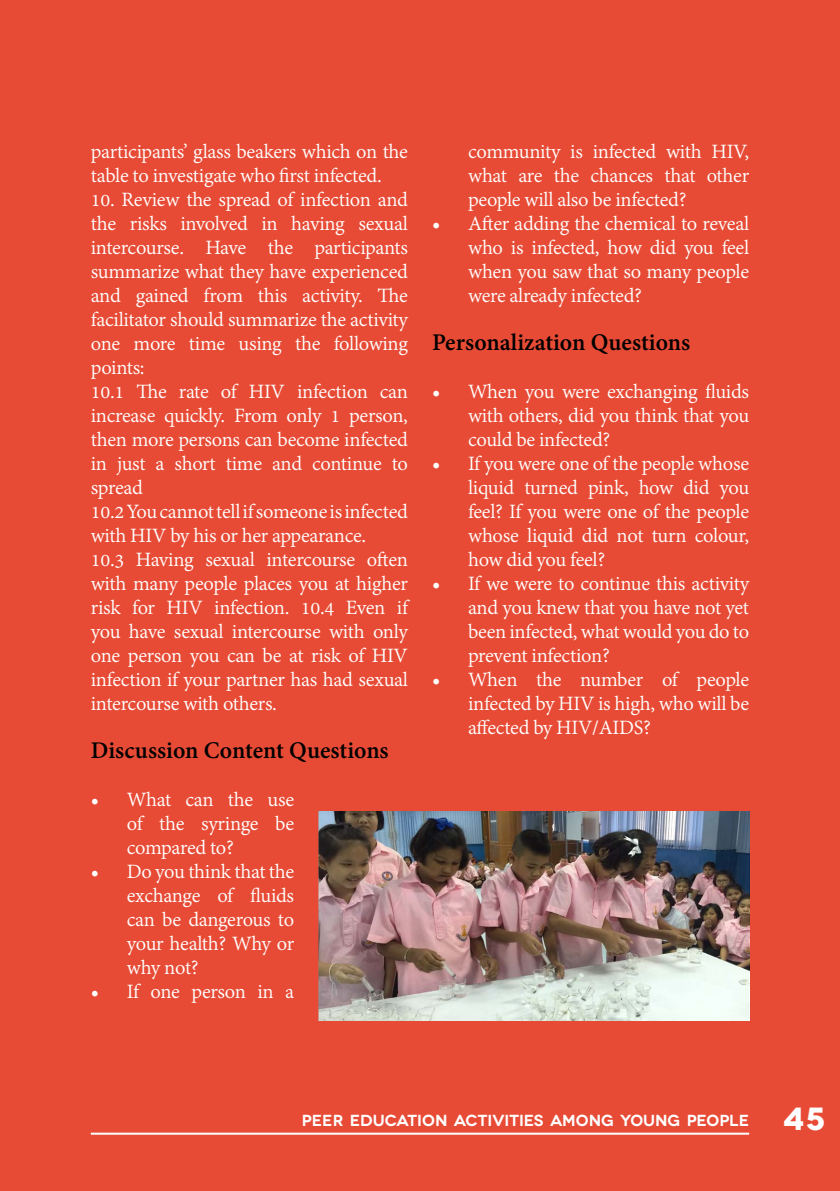
<style>
.page{position:relative;width:840px;height:1191px;background:#fff}
.page>*{position:absolute;margin:0;border:0;box-sizing:border-box;transform-origin:0 0}
.t1{font:700 26px "Adobe Devanagari";color:#000}
.t2{font:22px/24px "Adobe Devanagari";letter-spacing:-.015em;color:#fff;text-align:justify}
.t3{font:600 16px "Novecentowide";color:#fff}
.s1{font-weight:700;font-size:32px}
</style>
<div class="page">
<div style="left:1px;top:0;width:838px;height:1191px;background:#e74b35"></div>
<hr style="left:91px;top:1132px;width:657px;height:2px;background:#fff">
<img style="left:318px;top:811px;width:430px;height:209px">
<div style="left:0;top:0;width:36px;height:1191px;background:#e74b35"></div>
<p class="t2" style="left:91px;top:141px;width:318px">participants’ glass beakers which on the table to investigate who first infected.</p>
<p class="t2" style="left:91px;top:189px;width:318px;text-align:left">10. Review the spread of infection and the risks involved in having sexual intercourse. Have the participants summarize what they have experienced and gained from this activity. The facilitator should summarize the activity one more time using the following points:<br>10.1 The rate of HIV infection can increase quickly. From only 1 person, then more persons can become infected in just a short time and continue to spread<br>10.2 You cannot tell if someone is infected with HIV by his or her appearance.<br>10.3 Having sexual intercourse often with many people places you at higher risk for HIV infection. 10.4 Even if you have sexual intercourse with only one person you can be at risk of HIV infection if your partner has had sexual intercourse with others.</p>
<p class="t1" style="left:91px;top:735px;width:299px">Discussion Content Questions</p>
<p class="t2" style="left:127px;top:789px;width:169px;text-indent:-36px">• What can the use of the syringe be compared to?</p>
<p class="t2" style="left:127px;top:861px;width:169px;text-indent:-36px">• Do you think that the exchange of fluids can be dangerous to your health? Why or why not?</p>
<p class="t2" style="left:91px;top:981px;width:205px">• If one person in a</p>
<p class="t2" style="left:468px;top:141px;width:282px">community is infected with HIV, what are the chances that other people will also be infected?</p>
<p class="t2" style="left:468px;top:213px;width:282px;text-indent:-36px">• After adding the chemical to reveal who is infected, how did you feel when you saw that so many people were already infected?</p>
<p class="t1" style="left:432px;top:327px;width:260px">Personalization Questions</p>
<p class="t2" style="left:468px;top:381px;width:282px;text-indent:-36px">• When you were exchanging fluids with others, did you think that you could be infected?</p>
<p class="t2" style="left:468px;top:453px;width:282px;text-indent:-36px">• If you were one of the people whose liquid turned pink, how did you feel? If you were one of the people whose liquid did not turn colour, how did you feel?</p>
<p class="t2" style="left:468px;top:573px;width:282px;text-indent:-36px">• If we were to continue this activity and you knew that you have not yet been infected, what would you do to prevent infection?</p>
<p class="t2" style="left:468px;top:669px;width:282px;text-indent:-36px">• When the number of people infected by HIV is high, who will be affected by HIV/AIDS?</p>
<p class="t3" style="left:302px;top:1111px;width:525px">PEER EDUCATION ACTIVITIES AMONG YOUNG PEOPLE <span class="s1">45</span></p>
</div>
